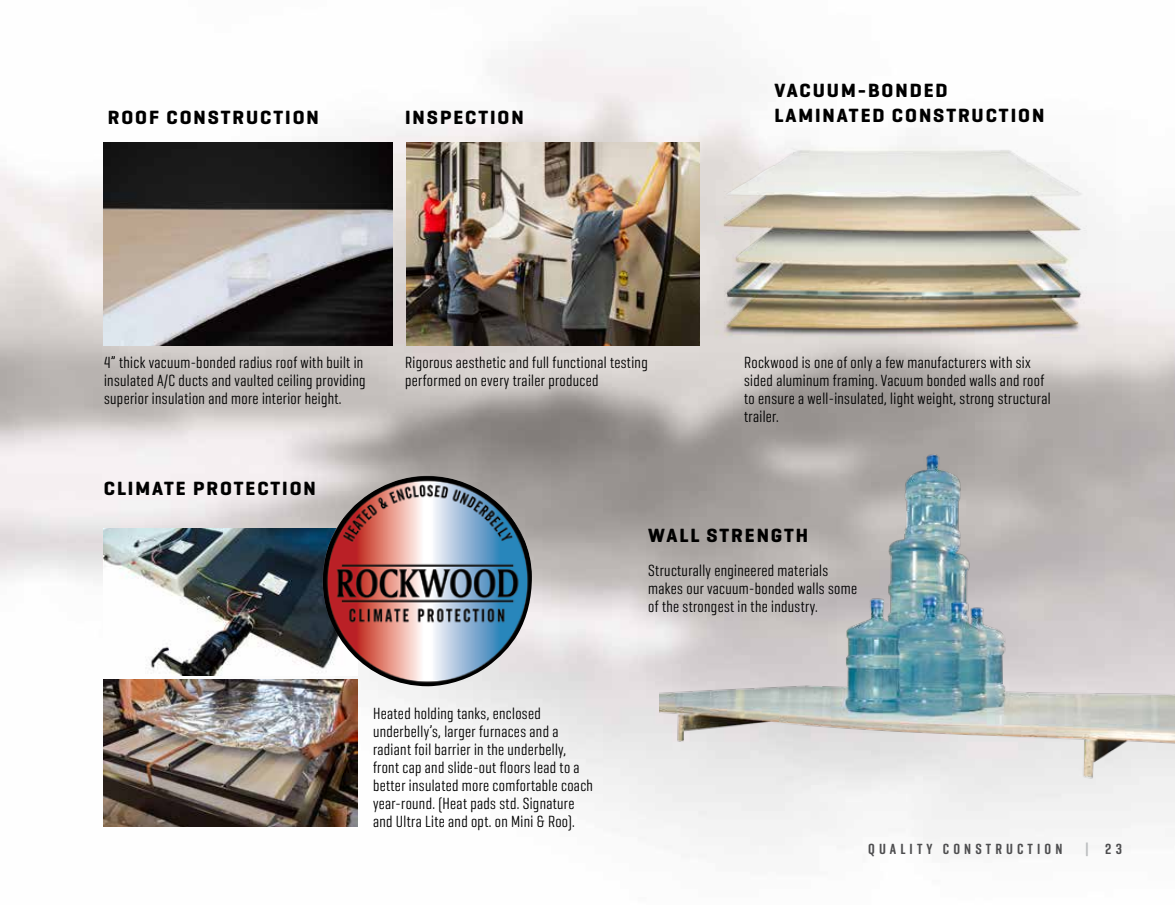
<style>
.page{position:relative;width:1175px;height:905px;background:#fff}
.page>*{position:absolute;margin:0;border:0;box-sizing:border-box;transform-origin:0 0}
.t1{font:700 19.5px/25.5px "Geogrotesque";letter-spacing:.1em;color:#000}
.t2{font:16.5px/18px "Geogrotesque Comp";letter-spacing:.02em;color:#000}
.t3{font:600 15px "Geogrotesque Comp";letter-spacing:.275em;color:#4d4d4f}
.s1{color:#bcbec0}
</style>
<div class="page">
<img style="left:0;top:48px;width:1174px;height:798px">
<img style="left:700px;top:115px;width:415px;height:245px">
<img style="left:724px;top:150px;width:356px;height:177px">
<img style="left:660px;top:432px;width:514px;height:370px">
<img style="left:104px;top:142px;width:289px;height:203px">
<img style="left:406px;top:142px;width:294px;height:203px">
<img style="left:104px;top:680px;width:253px;height:146px">
<img style="left:104px;top:529px;width:219px;height:146px">
<img style="left:323px;top:476px;width:209px;height:210px">
<p class="t1" style="left:108px;top:104px;width:213px">ROOF CONSTRUCTION</p>
<p class="t1" style="left:405px;top:104px;width:120px">INSPECTION</p>
<p class="t2" style="left:104px;top:352px;width:263px">4” thick vacuum-bonded radius roof with built in insulated A/C ducts and vaulted ceiling providing superior insulation and more interior height.</p>
<p class="t2" style="left:405px;top:352px;width:244px">Rigorous aesthetic and full functional testing performed on every trailer produced</p>
<p class="t1" style="left:104px;top:475px;width:214px">CLIMATE PROTECTION</p>
<p class="t1" style="left:774px;top:77px;width:271px">VACUUM-BONDED<br>LAMINATED CONSTRUCTION</p>
<p class="t2" style="left:744px;top:352px;width:308px">Rockwood is one of only a few manufacturers with six sided aluminum framing. Vacuum bonded walls and roof to ensure a well-insulated, light weight, strong structural trailer.</p>
<p class="t1" style="left:648px;top:522px;width:161px">WALL STRENGTH</p>
<p class="t2" style="left:373px;top:704px;width:221px">Heated holding tanks, enclosed underbelly’s, larger furnaces and a radiant foil barrier in the underbelly, front cap and slide-out floors lead to a better insulated more comfortable coach year-round. (Heat pads std. Signature and Ultra Lite and opt. on Mini &amp; Roo).</p>
<p class="t2" style="left:648px;top:561px;width:210px">Structurally engineered materials makes our vacuum-bonded walls some of the strongest in the industry.</p>
<p class="t3" style="left:868px;top:839px;width:196px">QUALITY CONSTRUCTION</p>
<p class="t3" style="left:1085px;top:839px;width:38px"><span class="s1">|</span> 2 3</p>
</div>
